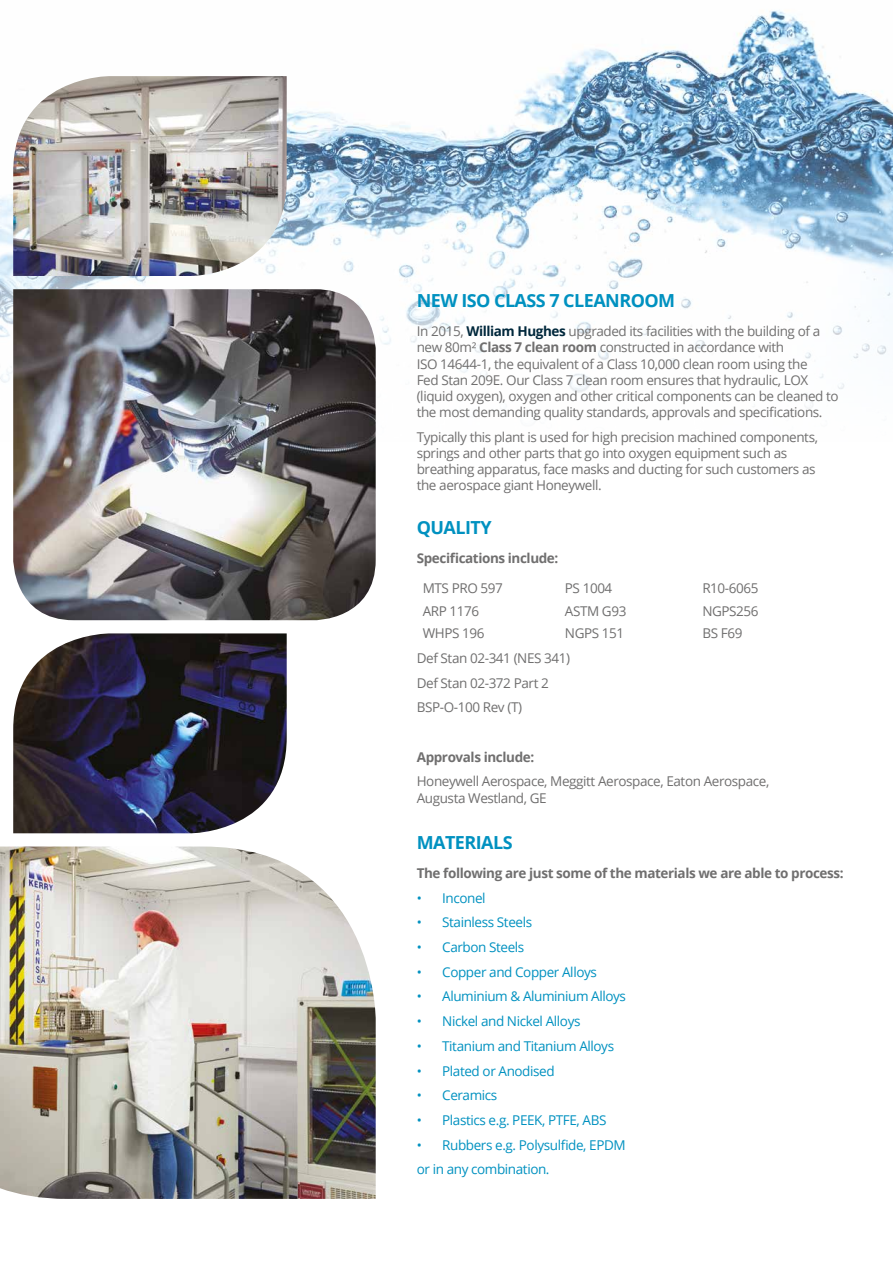
<style>
.page{position:relative;width:893px;height:1263px;background:#fff}
.page>*{position:absolute;margin:0;border:0;box-sizing:border-box;transform-origin:0 0}
.t1{font:700 18px "Open Sans";letter-spacing:-.03em;color:#0091c0}
.t2{font:13.5px/16.2px "Open Sans";letter-spacing:-.03em;color:#706f6f}
.t3{font:13.5px/24.8px "Open Sans";letter-spacing:-.03em;color:#0091c0}
.t4{font:700 13.5px "Open Sans";letter-spacing:-.03em;color:#706f6f}
.s1{font-weight:700;color:#00273b}
.s2{font-weight:700}
</style>
<div class="page">
<img style="left:0;top:10px;width:893px;height:399px">
<img style="left:0;top:846px;width:376px;height:353px">
<img style="left:13px;top:633px;width:274px;height:200px">
<img style="left:13px;top:289px;width:363px;height:331px">
<img style="left:13px;top:76px;width:274px;height:200px">
<h1 class="t1" style="left:417px;top:288px;width:260px">NEW ISO CLASS 7 CLEANROOM</h1>
<p class="t2" style="left:417px;top:323px;width:423px">In 2015, <span class="s1">William Hughes</span> upgraded its facilities with the building of a new 80m² <span class="s2">Class 7 clean room</span> constructed in accordance with<br>ISO 14644-1, the equivalent of a Class 10,000 clean room using the<br>Fed Stan 209E. Our Class 7 clean room ensures that hydraulic, LOX (liquid oxygen), oxygen and other critical components can be cleaned to the most demanding quality standards, approvals and specifications.</p>
<p class="t2" style="left:417px;top:428px;width:403px">Typically this plant is used for high precision machined components, springs and other parts that go into oxygen equipment such as breathing apparatus, face masks and ducting for such customers as the aerospace giant Honeywell.</p>
<h1 class="t1" style="left:417px;top:514px;width:76px">QUALITY</h1>
<p class="t4" style="left:417px;top:548px;width:143px">Specifications include:</p>
<p class="t2" style="left:423px;top:580px;width:82px">MTS PRO 597</p>
<p class="t2" style="left:565px;top:580px;width:49px">PS 1004</p>
<p class="t2" style="left:702px;top:580px;width:58px">R10-6065</p>
<p class="t2" style="left:423px;top:602px;width:58px">ARP 1176</p>
<p class="t2" style="left:565px;top:602px;width:63px">ASTM G93</p>
<p class="t2" style="left:702px;top:602px;width:58px">NGPS256</p>
<p class="t2" style="left:423px;top:625px;width:63px">WHPS 196</p>
<p class="t2" style="left:565px;top:625px;width:61px">NGPS 151</p>
<p class="t2" style="left:702px;top:625px;width:42px">BS F69</p>
<p class="t2" style="left:417px;top:645px;width:155px;line-height:24.8px">Def Stan 02-341 (NES 341)<br>Def Stan 02-372 Part 2<br>BSP-O-100 Rev (T)</p>
<p class="t4" style="left:417px;top:747px;width:119px">Approvals include:</p>
<p class="t2" style="left:417px;top:773px;width:354px">Honeywell Aerospace, Meggitt Aerospace, Eaton Aerospace,<br>Augusta Westland, GE</p>
<h1 class="t1" style="left:417px;top:830px;width:97px">MATERIALS</h1>
<p class="t4" style="left:417px;top:863px;width:428px">The following are just some of the materials we are able to process:</p>
<p class="t3" style="left:417px;top:885px;width:70px">• Inconel</p>
<p class="t3" style="left:417px;top:910px;width:117px">• Stainless Steels</p>
<p class="t3" style="left:417px;top:934px;width:109px">• Carbon Steels</p>
<p class="t3" style="left:417px;top:959px;width:182px">• Copper and Copper Alloys</p>
<p class="t3" style="left:417px;top:984px;width:211px">• Aluminium &amp; Aluminium Alloys</p>
<p class="t3" style="left:417px;top:1008px;width:165px">• Nickel and Nickel Alloys</p>
<p class="t3" style="left:417px;top:1033px;width:199px">• Titanium and Titanium Alloys</p>
<p class="t3" style="left:417px;top:1058px;width:139px">• Plated or Anodised</p>
<p class="t3" style="left:417px;top:1082px;width:82px">• Ceramics</p>
<p class="t3" style="left:417px;top:1107px;width:191px">• Plastics e.g. PEEK, PTFE, ABS</p>
<p class="t3" style="left:417px;top:1132px;width:211px">• Rubbers e.g. Polysulfide, EPDM or in any combination.</p>
</div>
